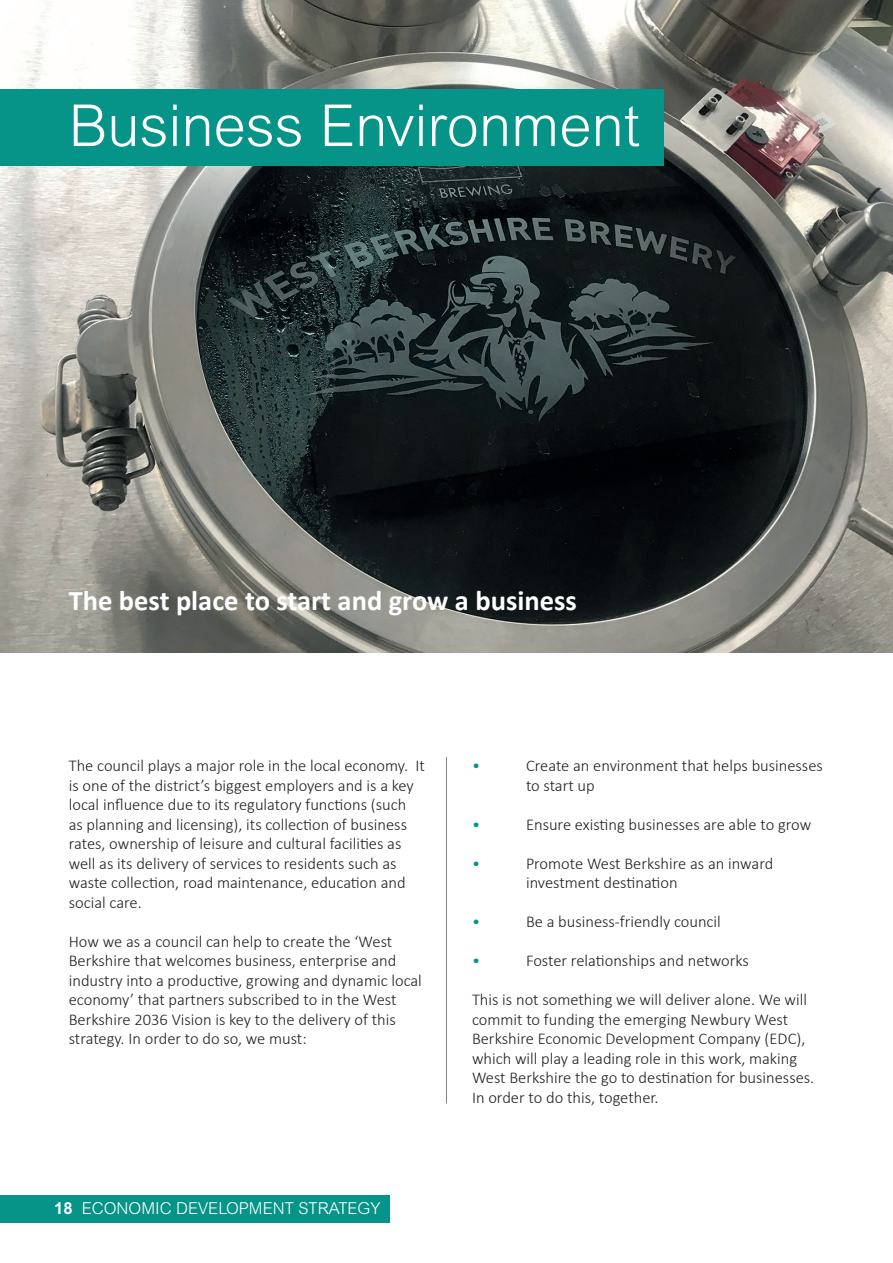
<style>
.page{position:relative;width:893px;height:1263px;background:#fff}
.page>*{position:absolute;margin:0;border:0;box-sizing:border-box;transform-origin:0 0}
.Paragraph_Style_1{font:300 57.9px "Arial MT Std";color:#fff}
.Paragraph_Style_1-2{font:700 28.5px "Calibri";color:#fff}
.Paragraph_Style_1-3{font:300 16.5px/19.5px "Calibri";color:#231f20}
.t1{font:300 16.5px "Arial MT Std";color:#fff}
.Paragraph_Style_1-4{font:300 16.5px "Calibri";color:#069488}
.s1{font-weight:700}
</style>
<div class="page">
<div style="left:0;top:1195px;width:390px;height:28px;background:#069488"></div>
<img style="left:0;top:0;width:893px;height:652px">
<div style="left:0;top:89px;width:663px;height:77px;background:#069488"></div>
<hr style="left:446px;top:757px;width:1px;height:346px;background:#808285">
<p class="Paragraph_Style_1" style="left:69px;top:93px;width:572px">Business Environment</p>
<p class="Paragraph_Style_1-2" style="left:69px;top:582px;width:510px">The best place to start and grow a business</p>
<p class="Paragraph_Style_1-3" style="left:69px;top:756px;width:358px">The council plays a major role in the local economy. It is one of the district’s biggest employers and is a key local influence due to its regulatory functions (such<br>as planning and licensing), its collection of business rates, ownership of leisure and cultural facilities as well as its delivery of services to residents such as waste collection, road maintenance, education and social care.</p>
<p class="Paragraph_Style_1-3" style="left:69px;top:931px;width:355px">How we as a council can help to create the ‘West Berkshire that welcomes business, enterprise and industry into a productive, growing and dynamic local economy’ that partners subscribed to in the West Berkshire 2036 Vision is key to the delivery of this strategy. In order to do so, we must:</p>
<p class="t1" style="left:54px;top:1199px;width:328px"><span class="s1">18</span> ECONOMIC DEVELOPMENT STRATEGY</p>
<p class="Paragraph_Style_1-4" style="left:472px;top:756px;width:10px">•</p>
<p class="Paragraph_Style_1-3" style="left:526px;top:756px;width:298px">Create an environment that helps businesses</p>
<p class="Paragraph_Style_1-3" style="left:526px;top:775px;width:70px">to start up</p>
<p class="Paragraph_Style_1-4" style="left:472px;top:814px;width:10px">•</p>
<p class="Paragraph_Style_1-3" style="left:526px;top:814px;width:287px">Ensure existing businesses are able to grow</p>
<p class="Paragraph_Style_1-4" style="left:472px;top:853px;width:10px">•</p>
<p class="Paragraph_Style_1-3" style="left:526px;top:853px;width:249px">Promote West Berkshire as an inward</p>
<p class="Paragraph_Style_1-3" style="left:526px;top:873px;width:153px">investment destination</p>
<p class="Paragraph_Style_1-4" style="left:472px;top:912px;width:10px">•</p>
<p class="Paragraph_Style_1-3" style="left:526px;top:912px;width:196px">Be a business-friendly council</p>
<p class="Paragraph_Style_1-4" style="left:472px;top:951px;width:10px">•</p>
<p class="Paragraph_Style_1-3" style="left:526px;top:951px;width:224px">Foster relationships and networks</p>
<p class="Paragraph_Style_1-3" style="left:472px;top:990px;width:344px">This is not something we will deliver alone. We will commit to funding the emerging Newbury West Berkshire Economic Development Company (EDC), which will play a leading role in this work, making West Berkshire the go to destination for businesses.<br>In order to do this, together.</p>
</div>
